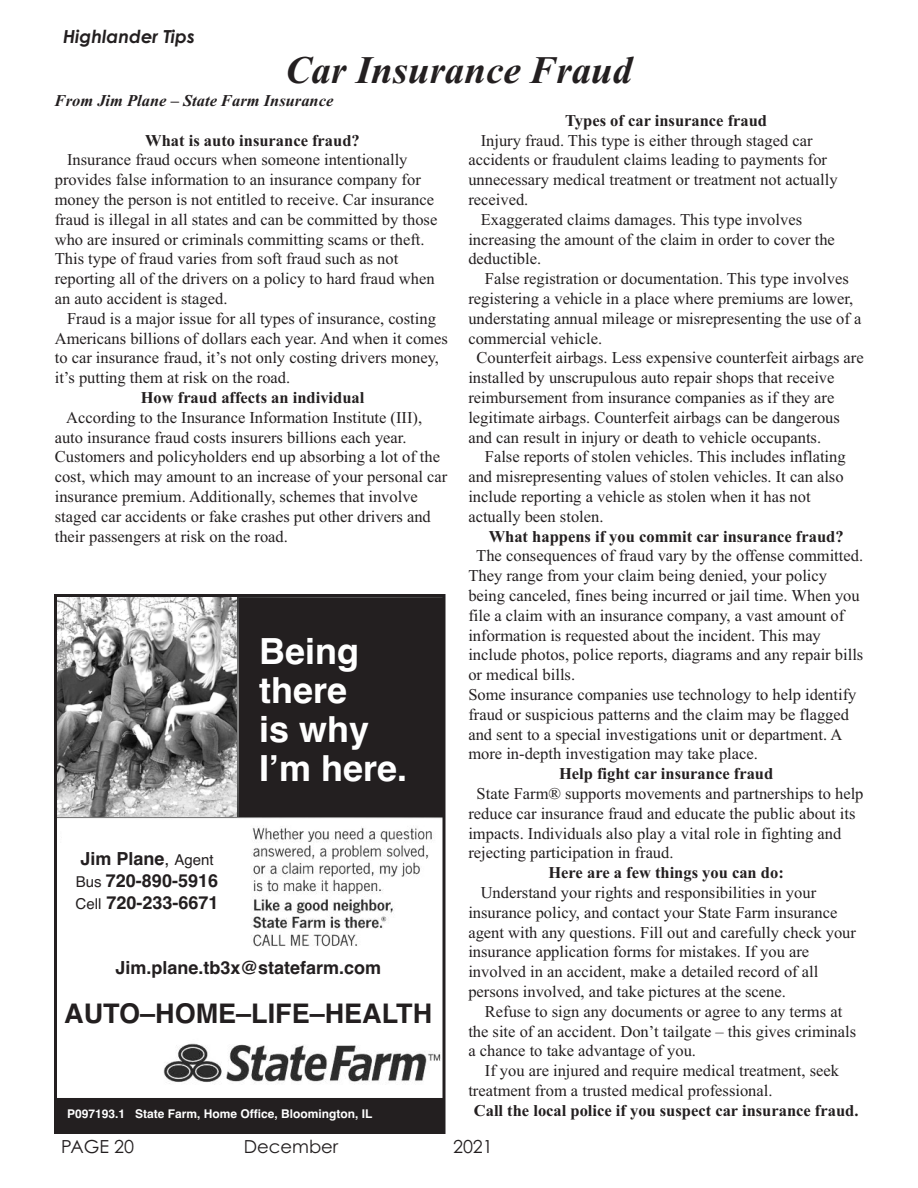
<style>
.page{position:relative;width:918px;height:1188px;background:#fff}
.page>*{position:absolute;margin:0;border:0;box-sizing:border-box;transform-origin:0 0}
.t1{font:italic 700 39px "Times New Roman";color:#231f20}
.t2{font:700 36px/39px "Helvetica";color:#fff}
.t3{font:700 27px "Helvetica";color:#231f20}
.t4{font:700 18px/21.6px "Helvetica";color:#231f20}
.t5{font:18px "Century Gothic";color:#231f20}
.t6{font:italic 700 18px "Century Gothic";color:#231f20}
.t7{font:16.5px "Times New Roman";color:#231f20}
.t8{font:16.5px "Times New Roman PS Bold MT TT";color:#231f20}
.t9{font:italic 700 16.5px "Times New Roman";color:#231f20}
.t10{font:700 12px "Helvetica";color:#fff}
.s1{font-weight:400}
.s2{font-weight:400;font-size:15px}
</style>
<div class="page">
<img style="left:58px;top:598px;width:384px;height:484px">
<div style="left:54px;top:594px;width:392px;height:540px;border:3px solid #231f20"></div>
<img style="left:58px;top:598px;width:179px;height:219px">
<div style="left:239px;top:598px;width:203px;height:219px;background:#231f20"></div>
<div style="left:62px;top:830px;width:170px;height:102px;background:#fff"></div>
<div style="left:58px;top:960px;width:381px;height:71px;background:#fff"></div>
<div style="left:57px;top:1098px;width:385px;height:33px;background:#231f20"></div>
<p class="t6" style="left:63px;top:26px;width:134px">Highlander Tips</p>
<p class="t1" style="left:286px;top:47px;width:348px">Car Insurance Fraud</p>
<p class="t9" style="left:55px;top:91px;width:280px">From Jim Plane – State Farm Insurance</p>
<p class="t8" style="left:145px;top:130px;width:216px">What is auto insurance fraud?</p>
<p class="t7" style="left:67px;top:150px;width:342px">Insurance fraud occurs when someone intentionally</p>
<p class="t7" style="left:55px;top:170px;width:368px">provides false information to an insurance company for</p>
<p class="t7" style="left:55px;top:190px;width:381px">money the person is not entitled to receive. Car insurance</p>
<p class="t7" style="left:55px;top:209px;width:384px">fraud is illegal in all states and can be committed by those</p>
<p class="t7" style="left:55px;top:229px;width:371px">who are insured or criminals committing scams or theft.</p>
<p class="t7" style="left:55px;top:249px;width:345px">This type of fraud varies from soft fraud such as not</p>
<p class="t7" style="left:55px;top:269px;width:381px">reporting all of the drivers on a policy to hard fraud when</p>
<p class="t7" style="left:55px;top:289px;width:174px">an auto accident is staged.</p>
<p class="t7" style="left:67px;top:308px;width:370px">Fraud is a major issue for all types of insurance, costing</p>
<p class="t7" style="left:55px;top:328px;width:395px">Americans billions of dollars each year. And when it comes</p>
<p class="t7" style="left:55px;top:348px;width:386px">to car insurance fraud, it’s not only costing drivers money,</p>
<p class="t7" style="left:55px;top:368px;width:237px">it’s putting them at risk on the road.</p>
<p class="t8" style="left:141px;top:388px;width:225px">How fraud affects an individual</p>
<p class="t7" style="left:66px;top:407px;width:358px">According to the Insurance Information Institute (III),</p>
<p class="t7" style="left:55px;top:427px;width:353px">auto insurance fraud costs insurers billions each year.</p>
<p class="t7" style="left:55px;top:447px;width:387px">Customers and policyholders end up absorbing a lot of the</p>
<p class="t7" style="left:55px;top:467px;width:394px">cost, which may amount to an increase of your personal car</p>
<p class="t7" style="left:55px;top:487px;width:365px">insurance premium. Additionally, schemes that involve</p>
<p class="t7" style="left:55px;top:506px;width:378px">staged car accidents or fake crashes put other drivers and</p>
<p class="t7" style="left:55px;top:526px;width:235px">their passengers at risk on the road.</p>
<p class="t4" style="left:76px;top:848px;width:144px">Jim Plane<span class="s1">,</span> <span class="s2">Agent<br>Bus</span> 720-890-5916<br><span class="s2">Cell</span> 720-233-6671</p>
<p class="t2" style="left:259px;top:632px;width:150px">Being there<br>is why<br>I’m here.</p>
<p class="t4" style="left:115px;top:956px;width:267px">Jim.plane.tb3x@statefarm.com</p>
<p class="t3" style="left:64px;top:998px;width:370px">AUTO–HOME–LIFE–HEALTH</p>
<p class="t10" style="left:67px;top:1107px;width:307px">P097193.1 State Farm, Home Office, Bloomington, IL</p>
<p class="t8" style="left:565px;top:110px;width:203px">Types of car insurance fraud</p>
<p class="t7" style="left:481px;top:130px;width:333px">Injury fraud. This type is either through staged car</p>
<p class="t7" style="left:468px;top:150px;width:360px">accidents or fraudulent claims leading to payments for</p>
<p class="t7" style="left:468px;top:170px;width:371px">unnecessary medical treatment or treatment not actually</p>
<p class="t7" style="left:468px;top:190px;width:61px">received.</p>
<p class="t7" style="left:481px;top:209px;width:323px">Exaggerated claims damages. This type involves</p>
<p class="t7" style="left:468px;top:229px;width:368px">increasing the amount of the claim in order to cover the</p>
<p class="t7" style="left:468px;top:249px;width:74px">deductible.</p>
<p class="t7" style="left:485px;top:269px;width:366px">False registration or documentation. This type involves</p>
<p class="t7" style="left:468px;top:289px;width:387px">registering a vehicle in a place where premiums are lower,</p>
<p class="t7" style="left:468px;top:308px;width:395px">understating annual mileage or misrepresenting the use of a</p>
<p class="t7" style="left:468px;top:328px;width:135px">commercial vehicle.</p>
<p class="t7" style="left:477px;top:348px;width:389px">Counterfeit airbags. Less expensive counterfeit airbags are</p>
<p class="t7" style="left:468px;top:368px;width:368px">installed by unscrupulous auto repair shops that receive</p>
<p class="t7" style="left:468px;top:388px;width:368px">reimbursement from insurance companies as if they are</p>
<p class="t7" style="left:468px;top:407px;width:373px">legitimate airbags. Counterfeit airbags can be dangerous</p>
<p class="t7" style="left:468px;top:427px;width:354px">and can result in injury or death to vehicle occupants.</p>
<p class="t7" style="left:485px;top:447px;width:362px">False reports of stolen vehicles. This includes inflating</p>
<p class="t7" style="left:468px;top:467px;width:377px">and misrepresenting values of stolen vehicles. It can also</p>
<p class="t7" style="left:468px;top:487px;width:344px">include reporting a vehicle as stolen when it has not</p>
<p class="t7" style="left:468px;top:506px;width:137px">actually been stolen.</p>
<p class="t8" style="left:489px;top:526px;width:356px">What happens if you commit car insurance fraud?</p>
<p class="t7" style="left:476px;top:546px;width:388px">The consequences of fraud vary by the offense committed.</p>
<p class="t7" style="left:468px;top:566px;width:360px">They range from your claim being denied, your policy</p>
<p class="t7" style="left:468px;top:586px;width:393px">being canceled, fines being incurred or jail time. When you</p>
<p class="t7" style="left:468px;top:605px;width:378px">file a claim with an insurance company, a vast amount of</p>
<p class="t7" style="left:468px;top:625px;width:354px">information is requested about the incident. This may</p>
<p class="t7" style="left:468px;top:645px;width:396px">include photos, police reports, diagrams and any repair bills</p>
<p class="t7" style="left:468px;top:665px;width:108px">or medical bills.</p>
<p class="t7" style="left:468px;top:685px;width:390px">Some insurance companies use technology to help identify</p>
<p class="t7" style="left:468px;top:704px;width:382px">fraud or suspicious patterns and the claim may be flagged</p>
<p class="t7" style="left:468px;top:724px;width:375px">and sent to a special investigations unit or department. A</p>
<p class="t7" style="left:468px;top:744px;width:291px">more in-depth investigation may take place.</p>
<p class="t8" style="left:559px;top:764px;width:216px">Help fight car insurance fraud</p>
<p class="t7" style="left:477px;top:784px;width:388px">State Farm® supports movements and partnerships to help</p>
<p class="t7" style="left:468px;top:803px;width:389px">reduce car insurance fraud and educate the public about its</p>
<p class="t7" style="left:468px;top:823px;width:375px">impacts. Individuals also play a vital role in fighting and</p>
<p class="t7" style="left:468px;top:843px;width:207px">rejecting participation in fraud.</p>
<p class="t8" style="left:548px;top:863px;width:237px">Here are a few things you can do:</p>
<p class="t7" style="left:481px;top:883px;width:337px">Understand your rights and responsibilities in your</p>
<p class="t7" style="left:468px;top:902px;width:371px">insurance policy, and contact your State Farm insurance</p>
<p class="t7" style="left:468px;top:922px;width:389px">agent with any questions. Fill out and carefully check your</p>
<p class="t7" style="left:468px;top:942px;width:342px">insurance application forms for mistakes. If you are</p>
<p class="t7" style="left:468px;top:962px;width:352px">involved in an accident, make a detailed record of all</p>
<p class="t7" style="left:468px;top:982px;width:319px">persons involved, and take pictures at the scene.</p>
<p class="t7" style="left:485px;top:1001px;width:359px">Refuse to sign any documents or agree to any terms at</p>
<p class="t7" style="left:468px;top:1021px;width:389px">the site of an accident. Don’t tailgate – this gives criminals</p>
<p class="t7" style="left:468px;top:1041px;width:229px">a chance to take advantage of you.</p>
<p class="t7" style="left:485px;top:1061px;width:356px">If you are injured and require medical treatment, seek</p>
<p class="t7" style="left:468px;top:1081px;width:306px">treatment from a trusted medical professional.</p>
<p class="t8" style="left:474px;top:1100px;width:386px">Call the local police if you suspect car insurance fraud.</p>
<p class="t5" style="left:61px;top:1136px;width:74px">PAGE 20</p>
<p class="t5" style="left:244px;top:1136px;width:96px">December</p>
<p class="t5" style="left:453px;top:1136px;width:41px">2021</p>
</div>
